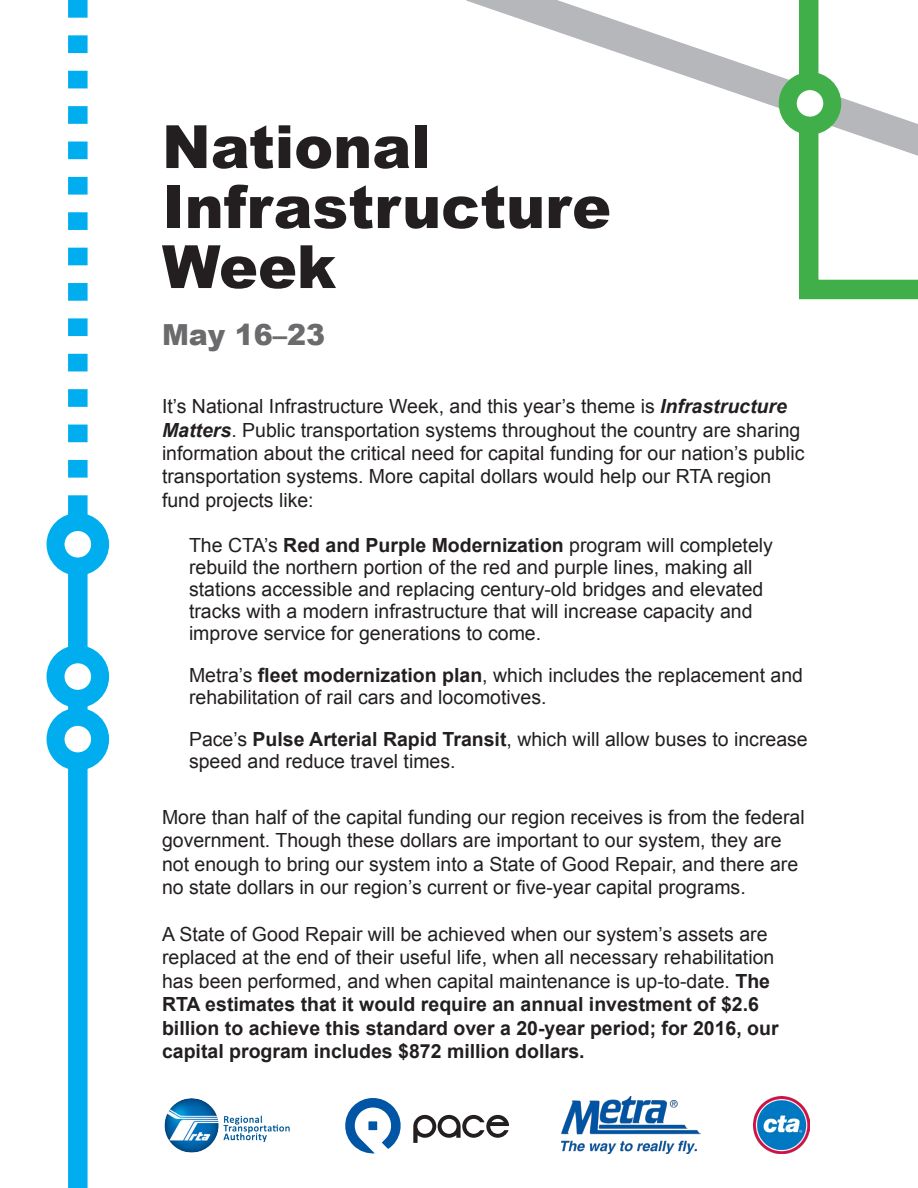
<style>
.page{position:relative;width:918px;height:1188px;background:#fff}
.page>*{position:absolute;margin:0;border:0;box-sizing:border-box;transform-origin:0 0}
.t1{font:900 59.7px "Arial";color:#231f20}
.t2{font:900 29.1px "Arial";color:#6b6b6e}
.t3{font:19.5px/23.4px "Arial";color:#231f20}
.s1{font-weight:700;font-style:italic}
.s2{font-weight:700}
</style>
<div class="page">
<svg style="left:466px;top:0;width:332px;height:132px"></svg>
<svg style="left:799px;top:0;width:119px;height:299px"></svg>
<svg style="left:345px;top:1098px;width:56px;height:56px"></svg>
<div style="left:368px;top:1121px;width:10px;height:10px;background:#0155a5"></div>
<div style="left:368px;top:1121px;width:10px;height:10px;border:1px solid #fff"></div>
<svg style="left:413px;top:1115px;width:96px;height:28px"></svg>
<div style="left:68px;top:513px;width:20px;height:675px;background:#00aeef"></div>
<svg style="left:56px;top:522px;width:44px;height:45px"></svg>
<div style="left:47px;top:513px;width:62px;height:63px;border:18px solid #00aeef;border-radius:50%"></div>
<svg style="left:68px;top:0;width:20px;height:513px"></svg>
<svg style="left:56px;top:654px;width:44px;height:45px"></svg>
<div style="left:47px;top:645px;width:62px;height:63px;border:18px solid #00aeef;border-radius:50%"></div>
<div style="left:56px;top:717px;width:44px;height:44px;background:#fff;border-radius:50%"></div>
<div style="left:47px;top:708px;width:62px;height:62px;border:18px solid #00aeef;border-radius:50%"></div>
<img style="left:164px;top:1098px;width:126px;height:55px">
<img style="left:562px;top:1097px;width:138px;height:57px">
<img style="left:753px;top:1097px;width:57px;height:57px">
<svg style="left:788px;top:81px;width:44px;height:45px"></svg>
<div style="left:779px;top:72px;width:62px;height:63px;border:18px solid #40ae49;border-radius:50%"></div>
<p class="t1" style="left:162px;top:103px;width:270px">National</p>
<p class="t1" style="left:162px;top:163px;width:451px">Infrastructure</p>
<p class="t1" style="left:162px;top:223px;width:176px">Week</p>
<p class="t2" style="left:162px;top:314px;width:165px">May 16–23</p>
<p class="t3" style="left:162px;top:395px;width:644px">It’s National Infrastructure Week, and this year’s theme is <span class="s1">Infrastructure Matters</span>. Public transportation systems throughout the country are sharing information about the critical need for capital funding for our nation’s public transportation systems. More capital dollars would help our RTA region fund projects like:</p>
<p class="t3" style="left:189px;top:535px;width:585px;line-height:22px">The CTA’s <span class="s2">Red and Purple Modernization</span> program will completely rebuild the northern portion of the red and purple lines, making all stations accessible and replacing century-old bridges and elevated tracks with a modern infrastructure that will increase capacity and improve service for generations to come.</p>
<p class="t3" style="left:189px;top:665px;width:616px;line-height:22px">Metra’s <span class="s2">fleet modernization plan</span>, which includes the replacement and rehabilitation of rail cars and locomotives.</p>
<p class="t3" style="left:189px;top:729px;width:620px;line-height:22px">Pace’s <span class="s2">Pulse Arterial Rapid Transit</span>, which will allow buses to increase speed and reduce travel times.</p>
<p class="t3" style="left:162px;top:806px;width:644px">More than half of the capital funding our region receives is from the federal government. Though these dollars are important to our system, they are not enough to bring our system into a State of Good Repair, and there are no state dollars in our region’s current or five-year capital programs.</p>
<p class="t3" style="left:162px;top:923px;width:618px">A State of Good Repair will be achieved when our system’s assets are replaced at the end of their useful life, when all necessary rehabilitation has been performed, and when capital maintenance is up-to-date. <span class="s2">The RTA estimates that it would require an annual investment of $2.6 billion to achieve this standard over a 20-year period; for 2016, our capital program includes $872 million dollars.</span></p>
</div>
